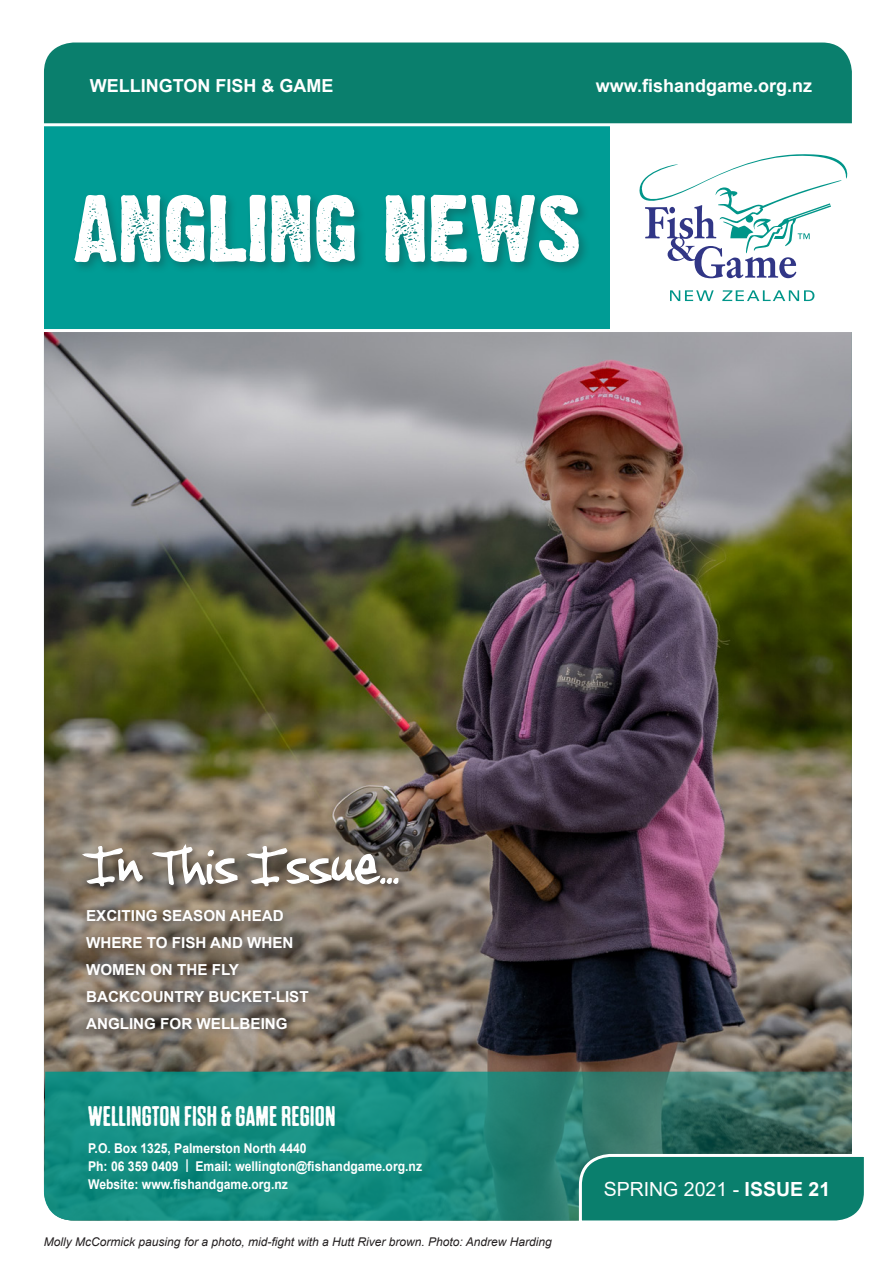
<style>
.page{position:relative;width:893px;height:1263px;background:#fff}
.page>*{position:absolute;margin:0;border:0;box-sizing:border-box;transform-origin:0 0}
.t1{font:28.5px "Dharma Gothic P";letter-spacing:.005em;color:#fff}
.t2{font:19.5px "Arial";color:#fff}
.t3{font:700 18px "Arial";color:#fff}
.t4{font:700 15.15px "Arial";color:#fff}
.t5{font:700 13.5px "Arial";color:#fff;scale:.9 1}
.photo_quote{font:italic 12px "Arial";color:#231f20}
.s1{font-weight:700}
</style>
<div class="page">
<div style="left:44px;top:43px;width:808px;height:1177px;background:#0a7f6d;border-radius:30px"></div>
<img style="left:44px;top:332px;width:808px;height:740px">
<div style="left:24px;top:125px;width:833px;height:205px;background:#fff"></div>
<div style="left:44px;top:125px;width:565px;height:205px;background:#009c95"></div>
<div style="left:23px;top:123px;width:836px;height:209px;border:3px solid #fff"></div>
<svg style="left:670px;top:290px;width:44px;height:11px"></svg>
<svg style="left:722px;top:290px;width:92px;height:11px"></svg>
<svg style="left:639px;top:154px;width:209px;height:124px"></svg>
<div style="left:71px;top:191px;width:520px;height:83px;background:#231f20;opacity:.28"></div>
<svg style="left:74px;top:195px;width:505px;height:67px"></svg>
<svg style="left:44px;top:1072px;width:808px;height:148px"></svg>
<svg style="left:577px;top:1152px;width:287px;height:69px"></svg>
<div style="left:82px;top:905px;width:237px;height:135px;background:#231f20;opacity:.48"></div>
<div style="left:82px;top:843px;width:324px;height:51px;background:#231f20;opacity:.48"></div>
<svg style="left:81px;top:842px;width:318px;height:46px;background:#9d948a"></svg>
<p class="t3" style="left:90px;top:73px;width:245px">WELLINGTON FISH &amp; GAME</p>
<p class="t3" style="left:596px;top:73px;width:218px">www.fishandgame.org.nz</p>
<p class="t4" style="left:86px;top:905px;width:199px">EXCITING SEASON AHEAD</p>
<p class="t4" style="left:86px;top:932px;width:209px">WHERE TO FISH AND WHEN</p>
<p class="t4" style="left:86px;top:959px;width:154px">WOMEN ON THE FLY</p>
<p class="t4" style="left:86px;top:986px;width:224px">BACKCOUNTRY BUCKET-LIST</p>
<p class="t4" style="left:86px;top:1013px;width:203px">ANGLING FOR WELLBEING</p>
<p class="t1" style="left:88px;top:1101px;width:249px">WELLINGTON FISH &amp; GAME REGION</p>
<p class="t5" style="left:88px;top:1138px;width:244px">P.O. Box 1325, Palmerston North 4440</p>
<p class="t5" style="left:88px;top:1156px;width:373px">Ph: 06 359 0409 | Email: wellington@fishandgame.org.nz</p>
<p class="t5" style="left:88px;top:1174px;width:224px">Website: www.fishandgame.org.nz</p>
<p class="photo_quote" style="left:44px;top:1234px;width:509px">Molly McCormick pausing for a photo, mid-fight with a Hutt River brown. Photo: Andrew Harding</p>
<p class="t2" style="left:604px;top:1175px;width:228px">SPRING 2021 - <span class="s1">ISSUE 21</span></p>
</div>
